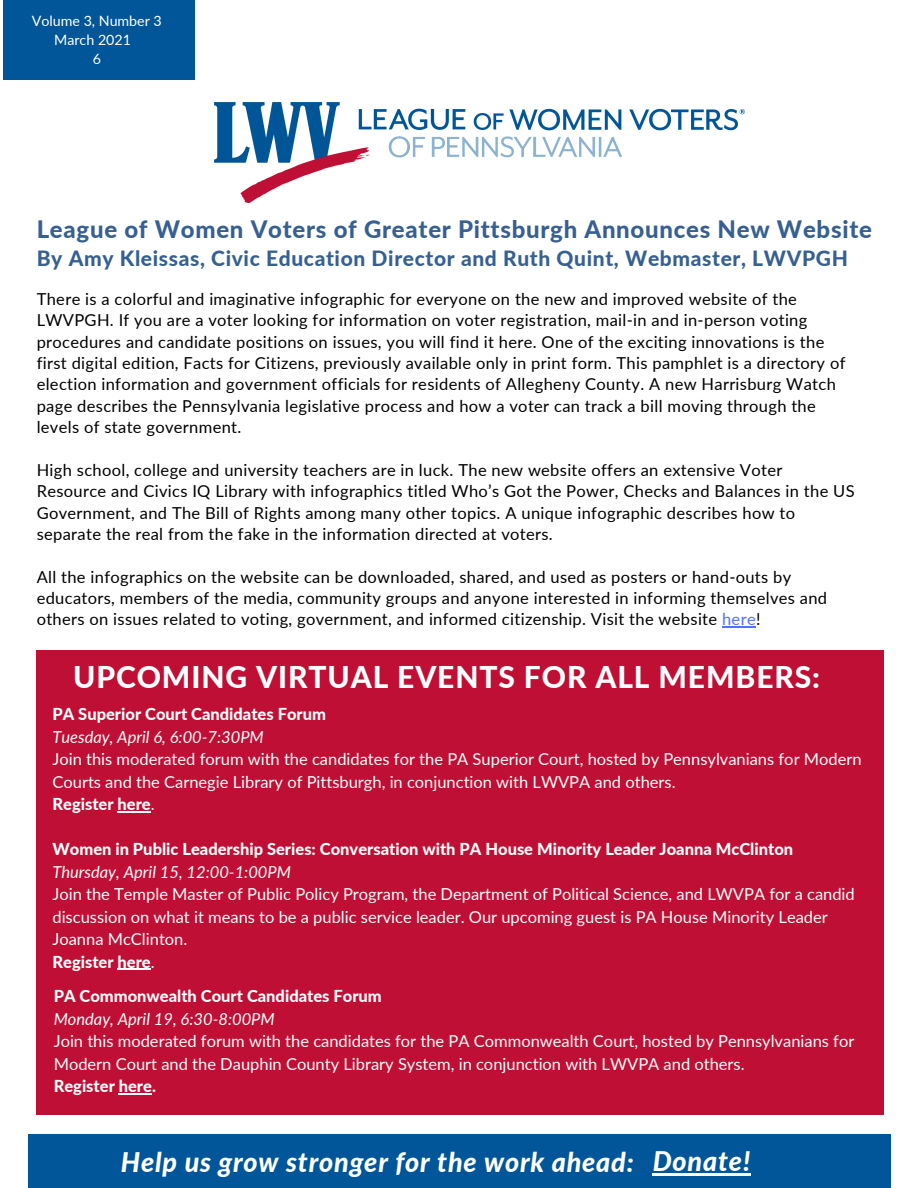
<style>
.page{position:relative;width:918px;height:1188px;background:#fff}
.page>*{position:absolute;margin:0;border:0;box-sizing:border-box;transform-origin:0 0}
.t1{font:800 30px "Lato";letter-spacing:.03em;color:#fff}
.t2{font:italic 800 27px "Lato";letter-spacing:.03em;color:#fff}
.t3{font:800 24px "Lato";letter-spacing:.03em;color:#366091}
.t4{font:800 21px "Lato";letter-spacing:.03em;color:#366091}
.t5{font:16.5px/21.3px "Lato";letter-spacing:.02em;color:#000}
.t6{font:16.5px/22.5px "Lato";color:#fff}
.t7{font:800 16.5px "Lato";color:#fff}
.t8{font:italic 16.5px "Lato";color:#fff}
.t9{font:14.25px "Lato";color:#fff}
.s1{color:#5271ff}
.s2{font-weight:400}
</style>
<div class="page">
<div style="left:28px;top:1135px;width:863px;height:53px;background:#005698"></div>
<hr style="left:653px;top:1173px;width:98px;height:3px;background:#fff">
<img style="left:214px;top:102px;width:530px;height:100px">
<div style="left:3px;top:0;width:191px;height:80px;background:#005698"></div>
<hr style="left:722px;top:627px;width:34px;height:1px;background:#5271ff">
<div style="left:37px;top:650px;width:847px;height:465px;background:#c00f34"></div>
<hr style="left:118px;top:811px;width:33px;height:2px;background:#fff">
<hr style="left:118px;top:969px;width:33px;height:1px;background:#fff">
<hr style="left:119px;top:1093px;width:33px;height:1px;background:#fff">
<p class="t9" style="left:32px;top:11px;width:132px">Volume 3, Number 3</p>
<p class="t9" style="left:54px;top:31px;width:78px">March 2021</p>
<p class="t9" style="left:93px;top:50px;width:10px">6</p>
<p class="t3" style="left:37px;top:214px;width:837px">League of Women Voters of Greater Pittsburgh Announces New Website</p>
<p class="t4" style="left:37px;top:245px;width:813px">By Amy Kleissas, Civic Education Director and Ruth Quint, Webmaster, LWVPGH</p>
<p class="t5" style="left:37px;top:288px;width:810px">There is a colorful and imaginative infographic for everyone on the new and improved website of the LWVPGH. If you are a voter looking for information on voter registration, mail-in and in-person voting procedures and candidate positions on issues, you will find it here. One of the exciting innovations is the first digital edition, Facts for Citizens, previously available only in print form. This pamphlet is a directory of election information and government officials for residents of Allegheny County. A new Harrisburg Watch page describes the Pennsylvania legislative process and how a voter can track a bill moving through the levels of state government.</p>
<p class="t5" style="left:37px;top:459px;width:819px">High school, college and university teachers are in luck. The new website offers an extensive Voter Resource and Civics IQ Library with infographics titled Who’s Got the Power, Checks and Balances in the US Government, and The Bill of Rights among many other topics. A unique infographic describes how to separate the real from the fake in the information directed at voters.</p>
<p class="t5" style="left:37px;top:566px;width:792px">All the infographics on the website can be downloaded, shared, and used as posters or hand-outs by educators, members of the media, community groups and anyone interested in informing themselves and others on issues related to voting, government, and informed citizenship. Visit the website <span class="s1">here</span>!</p>
<p class="t1" style="left:73px;top:658px;width:748px">UPCOMING VIRTUAL EVENTS FOR ALL MEMBERS:</p>
<p class="t7" style="left:52px;top:704px;width:275px">PA Superior Court Candidates Forum</p>
<p class="t8" style="left:52px;top:727px;width:213px">Tuesday, April 6, 6:00-7:30PM</p>
<p class="t6" style="left:52px;top:748px;width:811px">Join this moderated forum with the candidates for the PA Superior Court, hosted by Pennsylvanians for Modern<br>Courts and the Carnegie Library of Pittsburgh, in conjunction with LWVPA and others.</p>
<p class="t7" style="left:52px;top:794px;width:104px">Register here<span class="s2">.</span></p>
<p class="t7" style="left:52px;top:839px;width:742px">Women in Public Leadership Series: Conversation with PA House Minority Leader Joanna McClinton</p>
<p class="t8" style="left:52px;top:862px;width:240px">Thursday, April 15, 12:00-1:00PM</p>
<p class="t6" style="left:52px;top:883px;width:804px">Join the Temple Master of Public Policy Program, the Department of Political Science, and LWVPA for a candid discussion on what it means to be a public service leader. Our upcoming guest is PA House Minority Leader<br>Joanna McClinton.</p>
<p class="t7" style="left:52px;top:952px;width:104px">Register here<span class="s2">.</span></p>
<p class="t7" style="left:54px;top:986px;width:330px">PA Commonwealth Court Candidates Forum</p>
<p class="t8" style="left:54px;top:1008px;width:223px">Monday, April 19, 6:30-8:00PM</p>
<p class="t6" style="left:54px;top:1030px;width:802px">Join this moderated forum with the candidates for the PA Commonwealth Court, hosted by Pennsylvanians for<br>Modern Court and the Dauphin County Library System, in conjunction with LWVPA and others.</p>
<p class="t7" style="left:54px;top:1076px;width:104px">Register here.</p>
<p class="t2" style="left:121px;top:1146px;width:514px">Help us grow stronger for the work ahead:</p>
<p class="t2" style="left:653px;top:1144px;width:99px">Donate!</p>
</div>
